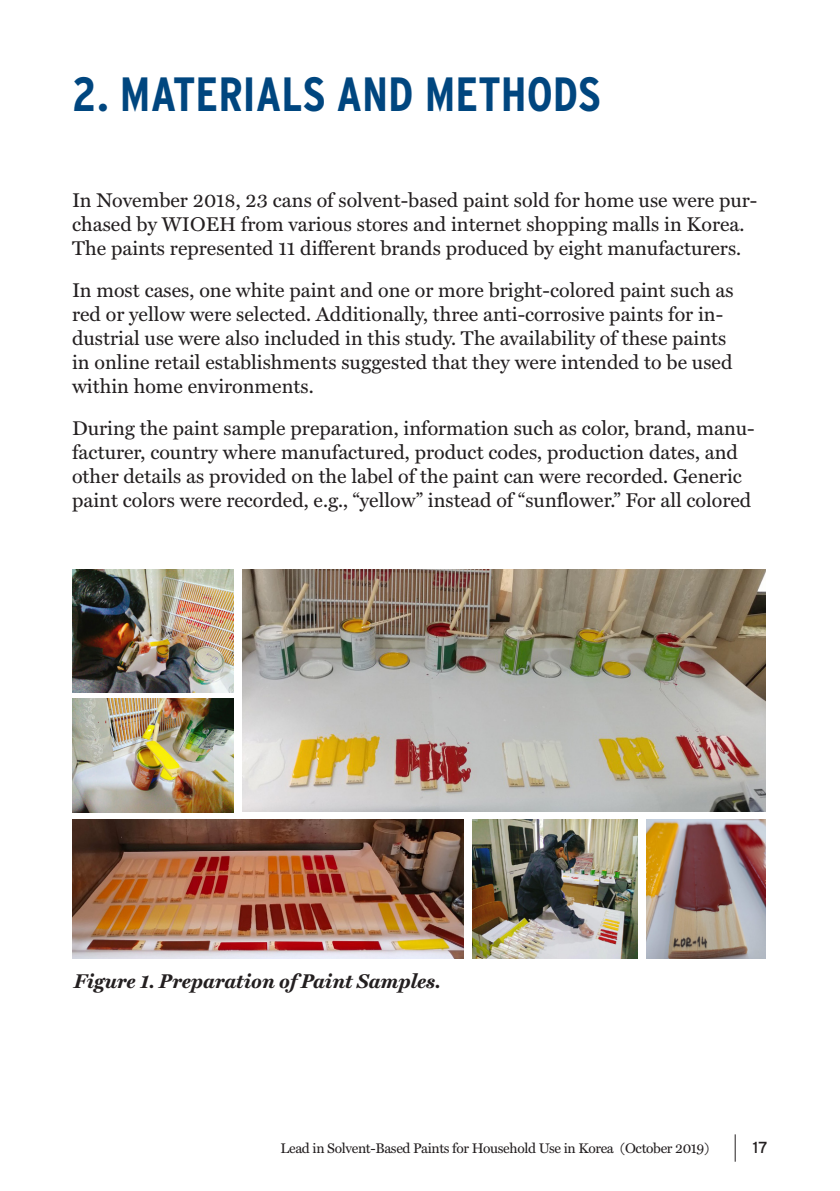
<style>
.page{position:relative;width:840px;height:1191px;background:#fff}
.page>*{position:absolute;margin:0;border:0;box-sizing:border-box;transform-origin:0 0}
.title_heading_A{font:700 condensed 48px "Interstate";color:#00467f}
.body{font:20px/24px "Miller Text";color:#231f20}
.t1{font:italic 700 20px "Miller Text";color:#231f20}
.t2{font:16px "Interstate";color:#231f20}
.t3{font:14px "Miller Text";letter-spacing:-.025em;color:#231f20}
</style>
<div class="page">
<svg style="left:734px;top:1134px;width:1px;height:27px"></svg>
<img style="left:646px;top:820px;width:119px;height:138px">
<img style="left:472px;top:820px;width:165px;height:138px">
<img style="left:72px;top:820px;width:391px;height:138px">
<img style="left:242px;top:569px;width:523px;height:242px">
<img style="left:72px;top:698px;width:161px;height:114px">
<img style="left:72px;top:569px;width:161px;height:123px">
<p class="title_heading_A" style="left:72px;top:67px;width:530px">2. MATERIALS AND METHODS</p>
<p class="body" style="left:72px;top:188px;width:686px">In November 2018, 23 cans of solvent-based paint sold for home use were pur&shy;chased by WIOEH from various stores and internet shopping malls in Korea.<br>The paints represented 11 different brands produced by eight manufacturers.</p>
<p class="body" style="left:72px;top:278px;width:662px">In most cases, one white paint and one or more bright-colored paint such as red or yellow were selected. Additionally, three anti-corrosive paints for in&shy;dustrial use were also included in this study. The availability of these paints in online retail establishments suggested that they were intended to be used within home environments.</p>
<p class="body" style="left:72px;top:416px;width:683px">During the paint sample preparation, information such as color, brand, manu&shy;facturer, country where manufactured, product codes, production dates, and other details as provided on the label of the paint can were recorded. Generic paint colors were recorded, e.g., “yellow” instead of “sunflower.” For all colored</p>
<p class="t1" style="left:74px;top:969px;width:368px">Figure 1. Preparation of Paint Samples.</p>
<p class="t3" style="left:280px;top:1139px;width:430px">Lead in Solvent-Based Paints for Household Use in Korea (October 2019)</p>
<p class="t2" style="left:752px;top:1138px;width:16px">17</p>
</div>
